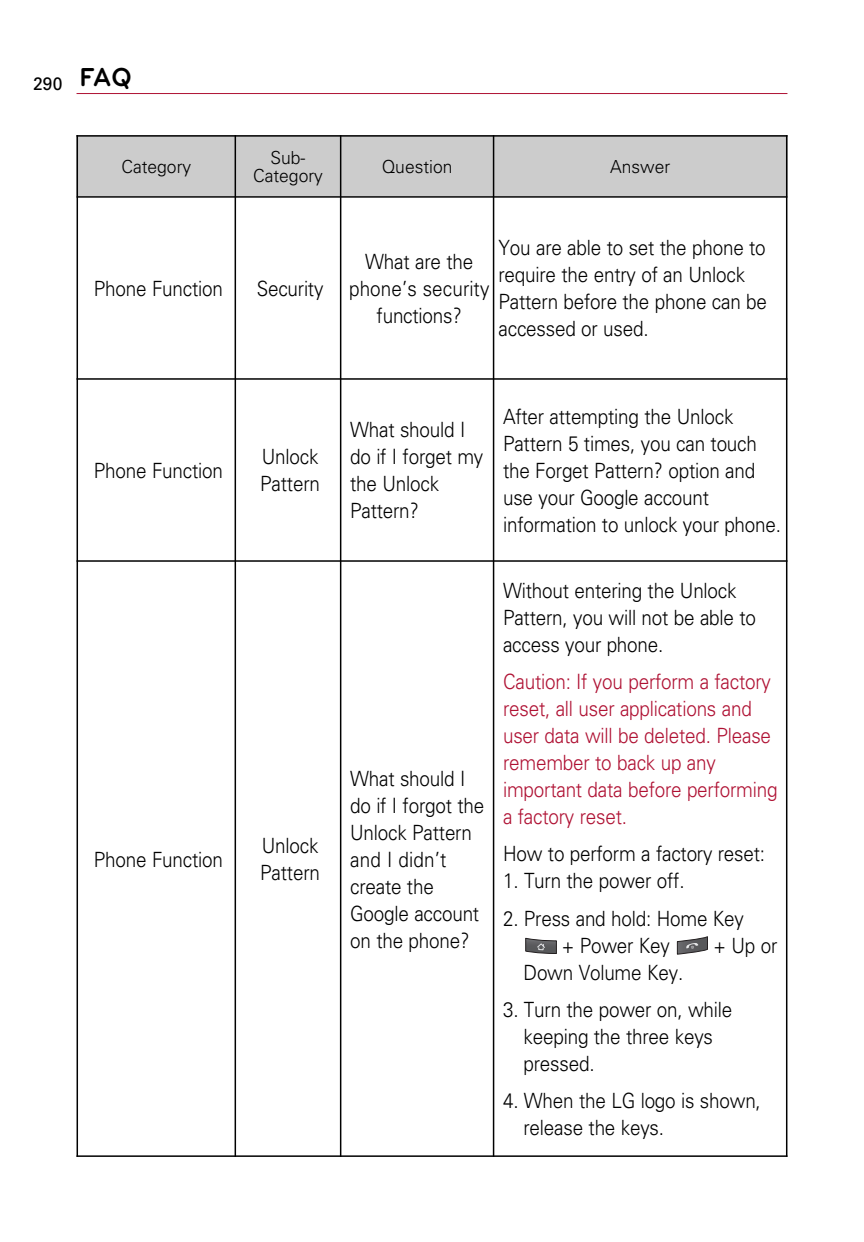
<style>
.page{position:relative;width:864px;height:1242px;background:#fff}
.page>*{position:absolute;margin:0;border:0;box-sizing:border-box;transform-origin:0 0}
.t1{font:700 27px "Bryant LG";color:#000}
.t2{font:300 21px/27px "Univers";letter-spacing:-.01em;color:#000;scale:.9 1}
.t3{font:300 21px/27px "Univers";letter-spacing:-.01em;color:#af1133;scale:.9 1}
.t4{font:300 18px/18px "Univers";color:#000;text-align:center}
.t5{font:18px "Univers";color:#000}
</style>
<div class="page">
<hr style="left:77px;top:93px;width:710px;height:1px;background:#af1133">
<div style="left:77px;top:135px;width:158px;height:62px;background:#ccc"></div>
<div style="left:235px;top:135px;width:106px;height:62px;background:#ccc"></div>
<div style="left:341px;top:135px;width:153px;height:62px;background:#ccc"></div>
<div style="left:494px;top:135px;width:293px;height:62px;background:#ccc"></div>
<svg style="left:677px;top:936px;width:31px;height:19px"></svg>
<svg style="left:525px;top:938px;width:32px;height:16px"></svg>
<hr style="left:77px;top:135px;width:1px;height:1022px;background:#000">
<hr style="left:235px;top:135px;width:1px;height:1022px;background:#000">
<hr style="left:340px;top:135px;width:1px;height:1022px;background:#000">
<hr style="left:493px;top:135px;width:1px;height:1022px;background:#000">
<hr style="left:786px;top:135px;width:1px;height:1022px;background:#000">
<hr style="left:77px;top:135px;width:710px;height:2px;background:#000">
<hr style="left:77px;top:196px;width:710px;height:2px;background:#000">
<hr style="left:77px;top:378px;width:710px;height:2px;background:#000">
<hr style="left:77px;top:560px;width:710px;height:2px;background:#000">
<hr style="left:77px;top:1155px;width:710px;height:2px;background:#000">
<p class="t5" style="left:33px;top:77px;width:31px">290</p>
<p class="t1" style="left:80px;top:68px;width:54px">FAQ</p>
<p class="t4" style="left:121px;top:157px;width:71px">Category</p>
<p class="t4" style="left:253px;top:148px;width:71px">Sub-<br>Category</p>
<p class="t4" style="left:382px;top:157px;width:72px">Question</p>
<p class="t4" style="left:610px;top:157px;width:62px">Answer</p>
<p class="t2" style="left:94px;top:274px;width:145px">Phone Function</p>
<p class="t2" style="left:257px;top:274px;width:76px">Security</p>
<p class="t2" style="left:349px;top:247px;width:157px;text-align:center">What are the phone’s security functions?</p>
<p class="t2" style="left:499px;top:234px;width:300px">You are able to set the phone to require the entry of an Unlock<br>Pattern before the phone can be accessed or used.</p>
<p class="t2" style="left:94px;top:456px;width:145px">Phone Function</p>
<p class="t2" style="left:94px;top:845px;width:145px">Phone Function</p>
<p class="t2" style="left:260px;top:443px;width:68px">Unlock<br>Pattern</p>
<p class="t2" style="left:260px;top:831px;width:68px">Unlock<br>Pattern</p>
<p class="t2" style="left:350px;top:416px;width:150px">What should I do if I forget my the Unlock<br>Pattern?</p>
<p class="t2" style="left:350px;top:764px;width:150px">What should I do if I forgot the<br>Unlock Pattern and I didn’t create the<br>Google account on the phone?</p>
<p class="t2" style="left:503px;top:402px;width:310px">After attempting the Unlock<br>Pattern 5 times, you can touch the Forget Pattern? option and use your Google account information to unlock your phone.</p>
<p class="t2" style="left:503px;top:576px;width:283px">Without entering the Unlock<br>Pattern, you will not be able to access your phone.</p>
<p class="t3" style="left:503px;top:668px;width:307px">Caution: If you perform a factory reset, all user applications and user data will be deleted. Please remember to back up any important data before performing a factory reset.</p>
<p class="t2" style="left:503px;top:840px;width:293px">How to perform a factory reset:</p>
<p class="t2" style="left:503px;top:867px;width:203px">1. Turn the power off.</p>
<p class="t2" style="left:562px;top:904px;width:204px;text-indent:-59px">2. Press and hold: Home Key + Power Key</p>
<p class="t2" style="left:714px;top:931px;width:72px">+ Up or</p>
<p class="t2" style="left:524px;top:958px;width:179px">Down Volume Key.</p>
<p class="t2" style="left:524px;top:995px;width:234px;text-indent:-20px">3. Turn the power on, while keeping the three keys pressed.</p>
<p class="t2" style="left:524px;top:1087px;width:265px;text-indent:-20px">4. When the LG logo is shown, release the keys.</p>
</div>
